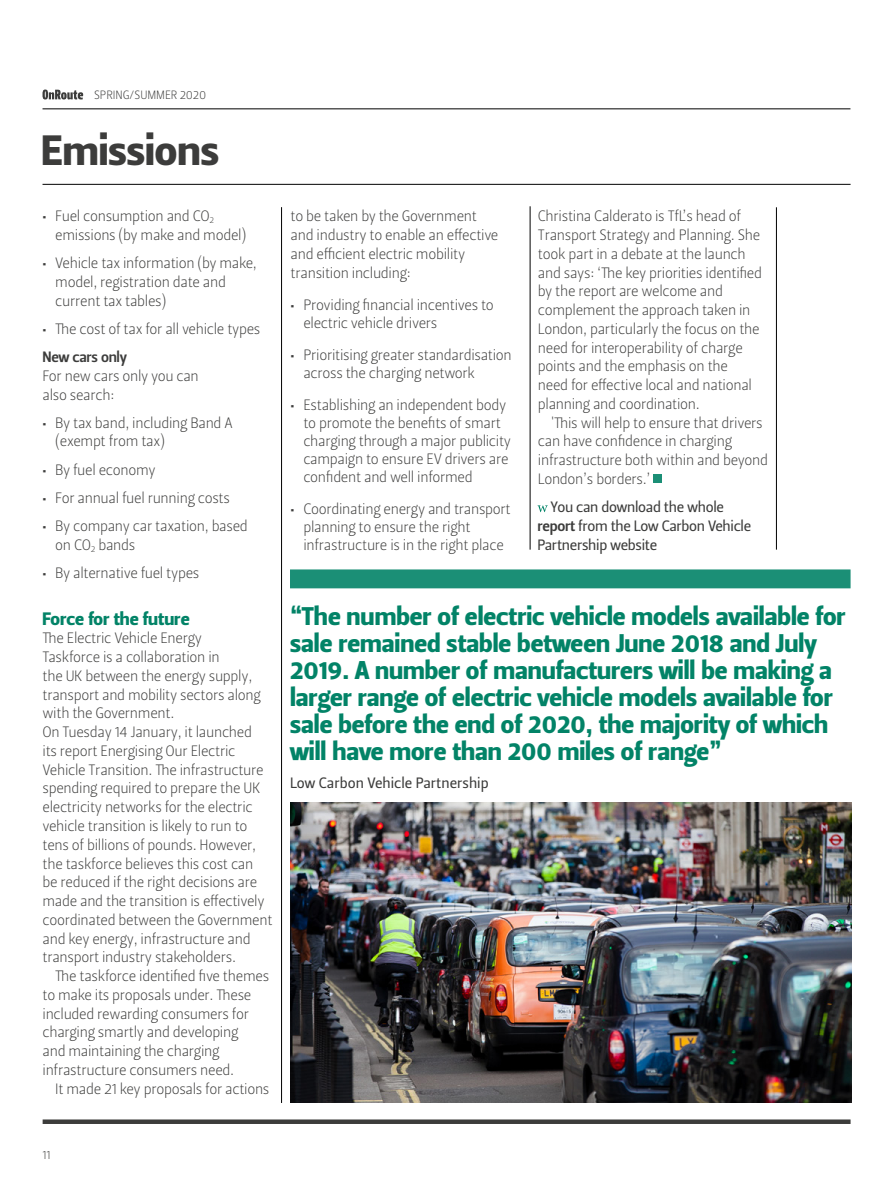
<style>
.page{position:relative;width:893px;height:1191px;background:#fff}
.page>*{position:absolute;margin:0;border:0;box-sizing:border-box;transform-origin:0 0}
.t1{font:42.3px "Leitura Sans Grot 4";color:#3c3c3b}
.quote{font:25.5px/27px "Leitura Sans Grot 4";color:#028367}
.subhead{font:18px "Leitura Sans Grot 4";color:#028367}
.body_copy{font:15px/18.8px "Leitura Sans Grot 1";letter-spacing:-.02em;color:#3c3c3b}
.bullets_body_off_bas{font:15px/18px "Leitura Sans Grot 1";letter-spacing:-.02em;color:#3c3c3b}
.body_bullets{font:15px/18.8px "Leitura Sans Grot 1";letter-spacing:-.02em;color:#3c3c3b}
.body_copy_indent{font:15px/18.8px "Leitura Sans Grot 1";letter-spacing:-.02em;color:#3c3c3b}
.body_off_baseline{font:15px/18.8px "Leitura Sans Grot 1";letter-spacing:-.02em;color:#3c3c3b}
.infotech{font:15px/18.8px "Leitura Sans Grot 2";letter-spacing:-.02em;color:#3c3c3b}
.quote_name{font:15px "Leitura Sans Grot 2";color:#3c3c3b}
.body_copy-2{font:15px "Leitura Sans Grot 3";letter-spacing:-.02em;color:#3c3c3b}
.t2{font:12px "Leitura Sans Grot 1";letter-spacing:-.005em;color:#3c3c3b}
.s1{font-family:"Leitura Sans Grot 3"}
</style>
<div class="page">
<img style="left:290px;top:803px;width:561px;height:300px">
<div style="left:653px;top:474px;width:9px;height:9px;background:#1b8f76"></div>
<hr style="left:281px;top:207px;width:1px;height:896px;background:#000">
<div style="left:290px;top:569px;width:560px;height:19px;background:#1b8f76"></div>
<hr style="left:530px;top:206px;width:1px;height:343px;background:#000">
<hr style="left:776px;top:207px;width:1px;height:342px;background:#000">
<svg style="left:537px;top:505px;width:11px;height:7px"></svg>
<hr style="left:43px;top:184px;width:808px;height:1px;background:#000">
<svg style="left:43px;top:90px;width:40px;height:10px"></svg>
<hr style="left:43px;top:108px;width:807px;height:1px;background:#000">
<div style="left:43px;top:1119px;width:808px;height:5px;background:#3c3c3b"></div>
<p class="t2" style="left:94px;top:88px;width:114px">SPRING/SUMMER 2020</p>
<h1 class="t1" style="left:42px;top:125px;width:179px">Emissions</h1>
<p class="body_bullets" style="left:55px;top:207px;width:192px;text-indent:-13px">• Fuel consumption and CO<sub>2 </sub>emissions (by make and model)</p>
<p class="body_bullets" style="left:55px;top:254px;width:203px;text-indent:-13px">• Vehicle tax information (by make, model, registration date and current tax tables)</p>
<p class="body_bullets" style="left:43px;top:320px;width:219px">• The cost of tax for all vehicle types</p>
<p class="body_copy-2" style="left:43px;top:348px;width:86px">New cars only</p>
<p class="body_copy" style="left:43px;top:366px;width:158px">For new cars only you can also search:</p>
<p class="body_bullets" style="left:55px;top:413px;width:179px;text-indent:-13px">• By tax band, including Band A (exempt from tax)</p>
<p class="body_bullets" style="left:43px;top:460px;width:115px">• By fuel economy</p>
<p class="body_bullets" style="left:43px;top:488px;width:189px">• For annual fuel running costs</p>
<p class="body_bullets" style="left:55px;top:516px;width:194px;text-indent:-13px">• By company car taxation, based on CO<sub>2</sub> bands</p>
<p class="body_bullets" style="left:43px;top:563px;width:158px">• By alternative fuel types</p>
<h3 class="subhead" style="left:43px;top:608px;width:149px">Force for the future</h3>
<p class="body_copy" style="left:43px;top:629px;width:220px">The Electric Vehicle Energy<br>Taskforce is a collaboration in<br>the UK between the energy supply, transport and mobility sectors along with the Government.</p>
<p class="body_copy" style="left:43px;top:723px;width:232px">On Tuesday 14 January, it launched<br>its report Energising Our Electric Vehicle Transition. The infrastructure spending required to prepare the UK electricity networks for the electric vehicle transition is likely to run to tens of billions of pounds. However, the taskforce believes this cost can<br>be reduced if the right decisions are made and the transition is effectively coordinated between the Government and key energy, infrastructure and transport industry stakeholders.</p>
<p class="body_copy_indent" style="left:43px;top:966px;width:228px;text-indent:13px">The taskforce identified five themes to make its proposals under. These included rewarding consumers for charging smartly and developing<br>and maintaining the charging infrastructure consumers need.</p>
<p class="body_off_baseline" style="left:55px;top:1079px;width:216px">It made 21 key proposals for actions</p>
<p class="body_off_baseline" style="left:291px;top:207px;width:209px">to be taken by the Government and industry to enable an effective and efficient electric mobility transition including:</p>
<p class="bullets_body_off_bas" style="left:303px;top:296px;width:192px;text-indent:-13px">• Providing financial incentives to electric vehicle drivers</p>
<p class="bullets_body_off_bas" style="left:303px;top:346px;width:210px;text-indent:-13px">• Prioritising greater standardisation across the charging network</p>
<p class="bullets_body_off_bas" style="left:303px;top:396px;width:209px;text-indent:-13px">• Establishing an independent body to promote the benefits of smart charging through a major publicity campaign to ensure EV drivers are confident and well informed</p>
<p class="bullets_body_off_bas" style="left:303px;top:500px;width:209px;text-indent:-13px">• Coordinating energy and transport planning to ensure the right infrastructure is in the right place</p>
<p class="body_copy" style="left:538px;top:207px;width:226px">Christina Calderato is TfL’s head of Transport Strategy and Planning. She took part in a debate at the launch and says: ‘The key priorities identified by the report are welcome and complement the approach taken in London, particularly the focus on the need for interoperability of charge points and the emphasis on the<br>need for effective local and national planning and coordination.</p>
<p class="body_copy_indent" style="left:538px;top:413px;width:232px;text-indent:13px">'This will help to ensure that drivers can have confidence in charging infrastructure both within and beyond<br>London’s borders.’</p>
<p class="infotech" style="left:537px;top:498px;width:215px;text-indent:13px">You can download the whole <span class="s1">report</span> from the Low Carbon Vehicle<br>Partnership website</p>
<p class="quote" style="left:290px;top:602px;width:557px">“The number of electric vehicle models available for sale remained stable between June 2018 and July 2019. A number of manufacturers will be making a larger range of electric vehicle models available for sale before the end of 2020, the majority of which will have more than 200 miles of range”</p>
<p class="quote_name" style="left:290px;top:774px;width:200px">Low Carbon Vehicle Partnership</p>
<p class="t2" style="left:43px;top:1148px;width:10px">11</p>
</div>
